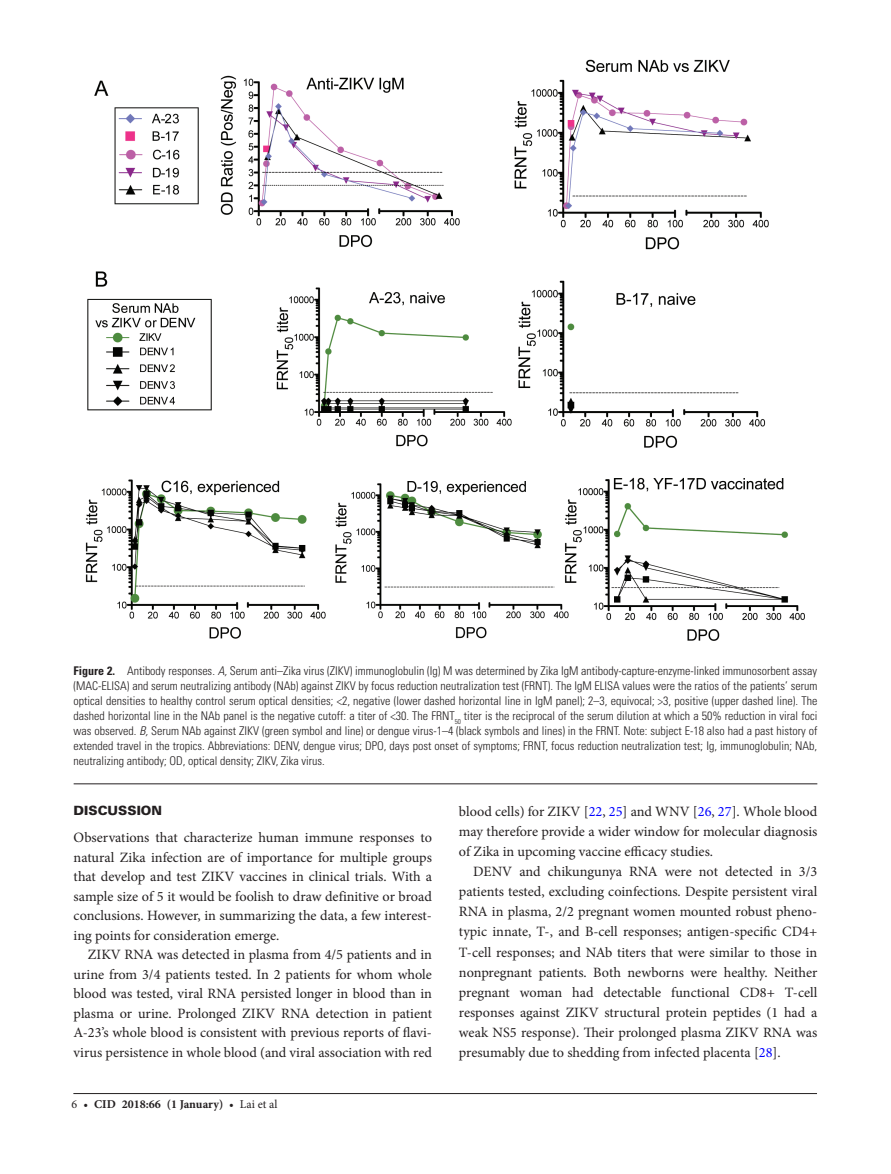
<style>
.page{position:relative;width:891px;height:1174px;background:#fff}
.page>*{position:absolute;margin:0;border:0;box-sizing:border-box;transform-origin:0 0}
.t1{font:14.25px/20.1px "Minion Pro";color:#231f20;text-align:justify}
.t2{font:900 12.75px "Univers LT Std";color:#231f20}
.t3{font:300 condensed 12px/15px "Univers LT Std";color:#231f20;text-align:justify}
.t4{font:700 12px "Minion Pro";color:#231f20}
.s1{font-weight:700}
.s2{font-style:italic}
.s3{font-weight:400}
.s4{color:#00f}
</style>
<div class="page">
<hr style="left:73px;top:1093px;width:744px;height:1px;background:#231f20">
<hr style="left:74px;top:783px;width:743px;height:1px;background:#231f20">
<img style="left:85px;top:59px;width:720px;height:582px">
<p class="t3" style="left:74px;top:664px;width:745px"><span class="s1">Figure 2.</span> Antibody responses. <span class="s2">A,</span> Serum anti–Zika virus (ZIKV) immunoglobulin (Ig) M was determined by Zika IgM antibody-capture-enzyme-linked immunosorbent assay (MAC-ELISA) and serum neutralizing antibody (NAb) against ZIKV by focus reduction neutralization test (FRNT). The IgM ELISA values were the ratios of the patients’ serum optical densities to healthy control serum optical densities; &lt;2, negative (lower dashed horizontal line in IgM panel); 2–3, equivocal; &gt;3, positive (upper dashed line). The dashed horizontal line in the NAb panel is the negative cutoff: a titer of &lt;30. The FRNT<sub>50</sub> titer is the reciprocal of the serum dilution at which a 50% reduction in viral foci was observed. <span class="s2">B,</span> Serum NAb against ZIKV (green symbol and line) or dengue virus-1–4 (black symbols and lines) in the FRNT. Note: subject E-18 also had a past history of extended travel in the tropics. Abbreviations: DENV, dengue virus; DPO, days post onset of symptoms; FRNT, focus reduction neutralization test; Ig, immunoglobulin; NAb, neutralizing antibody; OD, optical density; ZIKV, Zika virus.</p>
<p class="t2" style="left:74px;top:803px;width:90px">DISCUSSION</p>
<p class="t1" style="left:74px;top:828px;width:360px;line-height:19.5px">Observations that characterize human immune responses to natural Zika infection are of importance for multiple groups that develop and test ZIKV vaccines in clinical trials. With a sample size of 5 it would be foolish to draw definitive or broad conclusions. However, in summarizing the data, a few interest&shy;ing points for consideration emerge.</p>
<p class="t1" style="left:74px;top:945px;width:360px;line-height:19.5px;text-indent:14px">ZIKV RNA was detected in plasma from 4/5 patients and in urine from 3/4 patients tested. In 2 patients for whom whole blood was tested, viral RNA persisted longer in blood than in plasma or urine. Prolonged ZIKV RNA detection in patient A-23’s whole blood is consistent with previous reports of flavi&shy;virus persistence in whole blood (and viral association with red</p>
<p class="t4" style="left:72px;top:1095px;width:207px"><span class="s3">6 •</span> CID 2018:66 (1 January) <span class="s3">• Lai et al</span></p>
<p class="t1" style="left:459px;top:802px;width:360px">blood cells) for ZIKV [<span class="s4">22</span>, <span class="s4">25</span>] and WNV [<span class="s4">26</span>, <span class="s4">27</span>]. Whole blood may therefore provide a wider window for molecular diagnosis of Zika in upcoming vaccine efficacy studies.</p>
<p class="t1" style="left:459px;top:862px;width:360px;text-indent:14px">DENV and chikungunya RNA were not detected in 3/3 patients tested, excluding coinfections. Despite persistent viral RNA in plasma, 2/2 pregnant women mounted robust pheno&shy;typic innate, T-, and B-cell responses; antigen-specific CD4+ T-cell responses; and NAb titers that were similar to those in nonpregnant patients. Both newborns were healthy. Neither pregnant woman had detectable functional CD8+ T-cell responses against ZIKV structural protein peptides (1 had a weak NS5 response). Their prolonged plasma ZIKV RNA was presumably due to shedding from infected placenta [<span class="s4">28</span>].</p>
</div>
